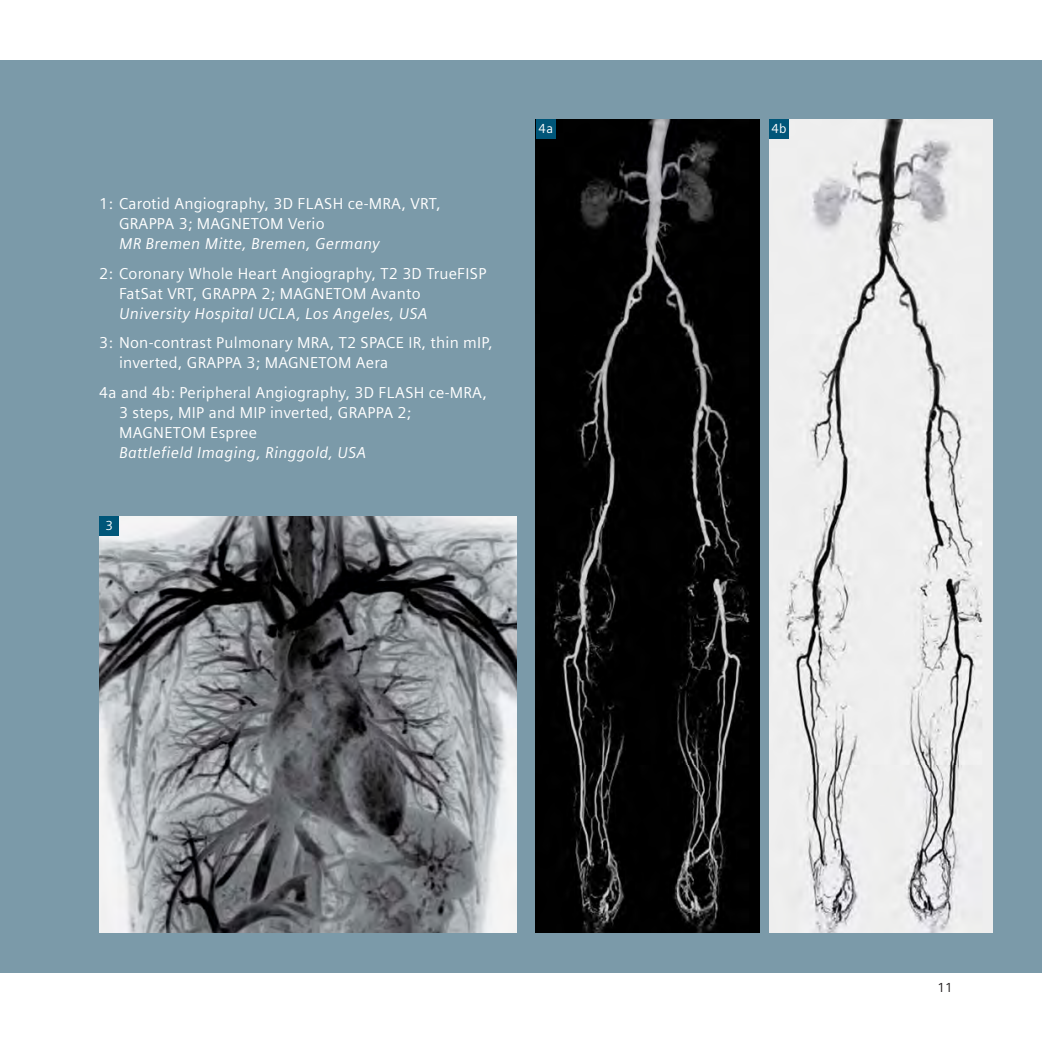
<style>
.page{position:relative;width:1042px;height:1042px;background:#fff}
.page>*{position:absolute;margin:0;border:0;box-sizing:border-box;transform-origin:0 0}
.t1{font:15.75px/19.8px "Siemens Sans";letter-spacing:.015em;color:#fff}
.t2{font:italic 15.75px "Siemens Sans";letter-spacing:.015em;color:#fff}
.t3{font:13.12px "Siemens Sans";color:#fff}
.t4{font:13.12px "Siemens Sans";color:#231f20}
</style>
<div class="page">
<div style="left:0;top:60px;width:1042px;height:912px;background:#7b9aa9"></div>
<img style="left:769px;top:119px;width:223px;height:814px">
<img style="left:536px;top:119px;width:223px;height:814px">
<img style="left:99px;top:516px;width:417px;height:417px">
<div style="left:99px;top:516px;width:20px;height:20px;background:#005679"></div>
<div style="left:536px;top:119px;width:20px;height:20px;background:#005679"></div>
<div style="left:769px;top:119px;width:20px;height:20px;background:#005679"></div>
<p class="t1" style="left:119px;top:195px;width:323px;text-indent:-20px">1: Carotid Angiography, 3D FLASH ce-MRA, VRT,<br>GRAPPA 3; MAGNETOM Verio</p>
<p class="t2" style="left:119px;top:236px;width:262px">MR Bremen Mitte, Bremen, Germany</p>
<p class="t1" style="left:119px;top:264px;width:369px;text-indent:-20px">2: Coronary Whole Heart Angiography, T2 3D TrueFISP<br>FatSat VRT, GRAPPA 2; MAGNETOM Avanto</p>
<p class="t2" style="left:119px;top:306px;width:310px">University Hospital UCLA, Los Angeles, USA</p>
<p class="t1" style="left:119px;top:334px;width:375px;text-indent:-20px">3: Non-contrast Pulmonary MRA, T2 SPACE IR, thin mIP, inverted, GRAPPA 3; MAGNETOM Aera</p>
<p class="t1" style="left:119px;top:383px;width:369px;text-indent:-20px">4a and 4b: Peripheral Angiography, 3D FLASH ce-MRA,<br>3 steps, MIP and MIP inverted, GRAPPA 2;<br>MAGNETOM Espree</p>
<p class="t2" style="left:119px;top:444px;width:249px">Battlefield Imaging, Ringgold, USA</p>
<p class="t3" style="left:105px;top:519px;width:9px">3</p>
<p class="t3" style="left:538px;top:122px;width:16px">4a</p>
<p class="t3" style="left:771px;top:122px;width:17px">4b</p>
<p class="t4" style="left:937px;top:981px;width:17px">11</p>
</div>
